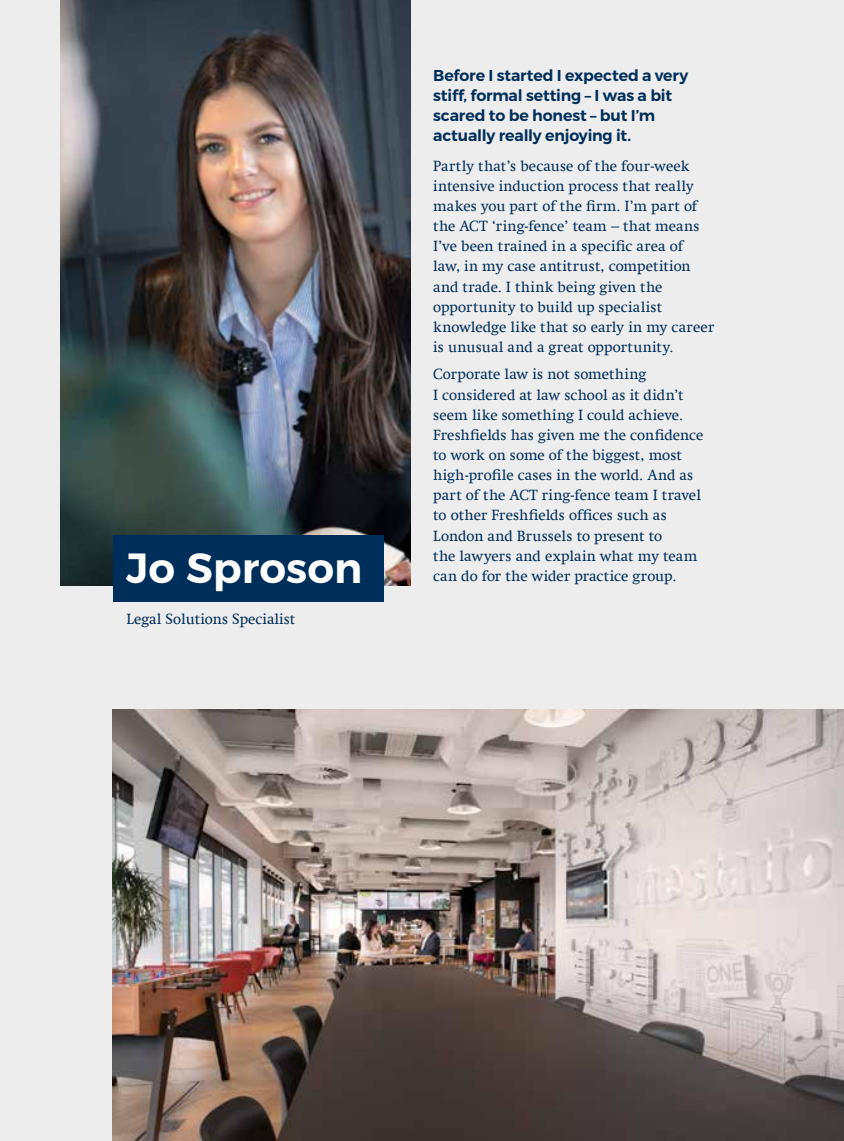
<style>
.page{position:relative;width:844px;height:1141px;background:#fff}
.page>*{position:absolute;margin:0;border:0;box-sizing:border-box;transform-origin:0 0}
.t1{font:600 42.18px "Montserrat";color:#fff}
.t2{font:600 15.75px/20.1px "Montserrat";letter-spacing:-.01em;color:#002e5a}
.t3{font:14.88px/20.1px "Swift Com";letter-spacing:.005em;color:#002e5a}
</style>
<div class="page">
<div style="left:0;top:0;width:843px;height:1141px;background:#ededed"></div>
<img style="left:61px;top:0;width:349px;height:585px">
<img style="left:113px;top:709px;width:730px;height:432px">
<div style="left:113px;top:536px;width:270px;height:66px;background:#002e5a"></div>
<h1 class="t1" style="left:126px;top:542px;width:238px">Jo Sproson</h1>
<p class="t3" style="left:127px;top:609px;width:170px">Legal Solutions Specialist</p>
<p class="t2" style="left:433px;top:65px;width:256px">Before I started I expected a very stiff, formal setting – I was a bit scared to be honest – but I’m actually really enjoying it.</p>
<p class="t3" style="left:433px;top:156px;width:283px">Partly that’s because of the four-week intensive induction process that really makes you part of the firm. I’m part of the ACT ‘ring-fence’ team – that means I’ve been trained in a specific area of<br>law, in my case antitrust, competition and trade. I think being given the opportunity to build up specialist knowledge like that so early in my career is unusual and a great opportunity.</p>
<p class="t3" style="left:433px;top:364px;width:272px">Corporate law is not something<br>I considered at law school as it didn’t seem like something I could achieve.<br>Freshfields has given me the confidence to work on some of the biggest, most high-profile cases in the world. And as part of the ACT ring-fence team I travel to other Freshfields offices such as London and Brussels to present to<br>the lawyers and explain what my team</p>
<p class="t3" style="left:433px;top:566px;width:245px">can do for the wider practice group.</p>
</div>
